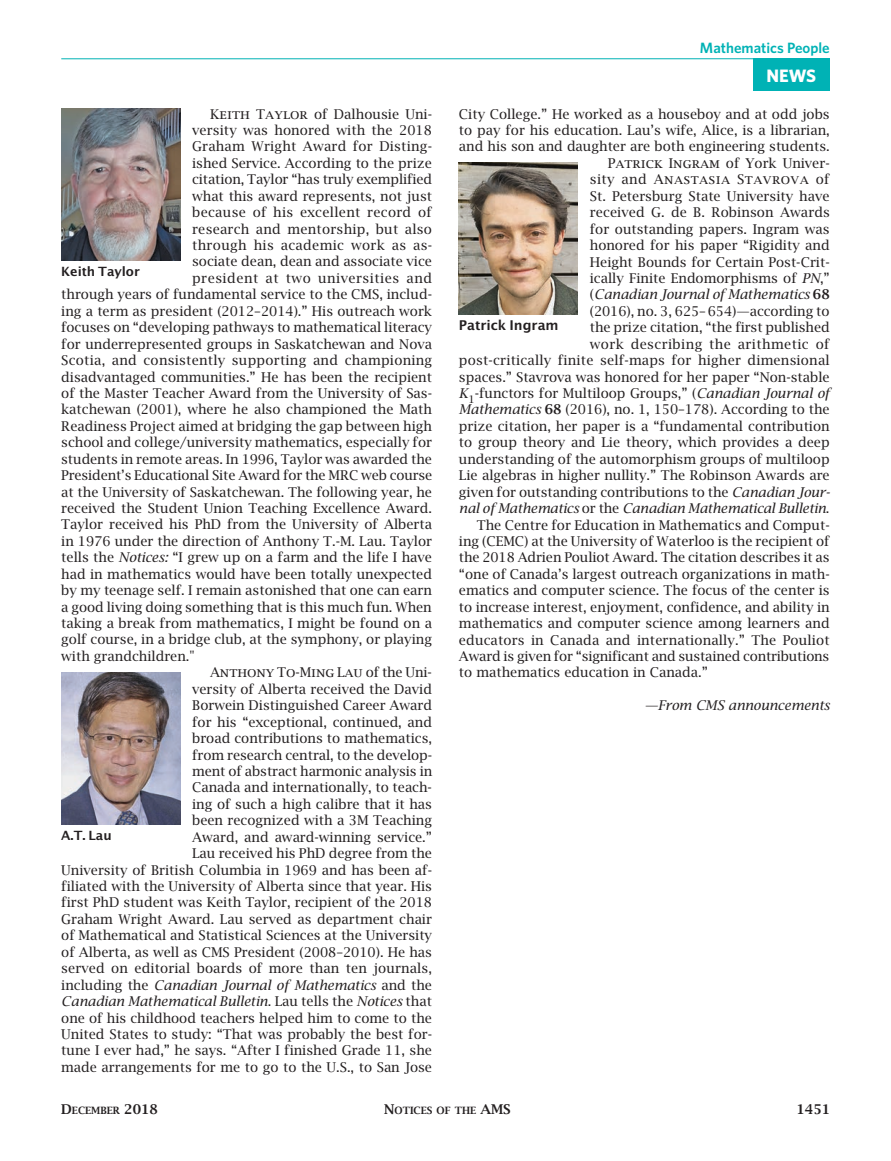
<style>
.page{position:relative;width:891px;height:1161px;background:#fff}
.page>*{position:absolute;margin:0;border:0;box-sizing:border-box;transform-origin:0 0}
.t1{font:700 18px "Whitney";color:#fff}
.t2{font:600 15px "Whitney";color:#00b2b5}
.t3{font:13.5px/16.5px "Lucida Bright";color:#231f20;text-align:justify}
.t4{font:italic 13.5px "Lucida Bright";letter-spacing:-.005em;color:#231f20}
.t5{font:13.5px "Lucida Bright";letter-spacing:.02em;color:#231f20}
.t6{font:13.5px "Lucida Bright";letter-spacing:.025em;color:#231f20}
.t7{font:13.5px/16.5px "Lucida Bright Smallcaps";letter-spacing:.03em;color:#231f20;text-align:right}
.t8{font:13.5px "Lucida Bright";letter-spacing:.03em;color:#231f20}
.t9{font:13.5px "Lucida Bright";letter-spacing:.04em;color:#231f20}
.t10{font:13.5px "Lucida Bright Smallcaps";color:#231f20}
.t11{font:600 13.5px "Lucida Sans";letter-spacing:-.005em;color:#231f20}
.t12{font:600 13.5px "Lucida Bright";color:#231f20}
.t13{font:600 12.75px "Lucida Sans";letter-spacing:-.005em;color:#231f20}
.t14{font:600 10.05px "Lucida Bright Smallcaps";color:#231f20}
.s1{font-family:"Lucida Bright Smallcaps"}
.s2{font-style:italic}
.s3{font-family:"Lucida Bright"}
.s4{font-style:normal}
.s5{font-weight:600;font-style:normal}
.s6{font-weight:600}
.s7{font-size:13.5px}
.s8{font-family:"Lucida Bright";font-size:13.5px}
</style>
<div class="page">
<hr style="left:61px;top:58px;width:769px;height:1px;background:#00b2b5">
<div style="left:753px;top:58px;width:77px;height:33px;background:#00b2b5"></div>
<img style="left:61px;top:108px;width:119px;height:153px">
<img style="left:61px;top:672px;width:119px;height:153px">
<img style="left:459px;top:162px;width:119px;height:153px">
<p class="t3" style="left:210px;top:105px;width:224px"><span class="s1">Keith Taylor</span> of Dalhousie Uni-</p>
<p class="t3" style="left:192px;top:122px;width:241px">versity was honored with the 2018</p>
<p class="t3" style="left:192px;top:138px;width:241px">Graham Wright Award for Disting-</p>
<p class="t3" style="left:192px;top:155px;width:241px">ished Service. According to the prize</p>
<p class="t3" style="left:192px;top:171px;width:242px">citation, Taylor “has truly exemplified</p>
<p class="t3" style="left:192px;top:187px;width:241px">what this award represents, not just</p>
<p class="t6" style="left:192px;top:204px;width:241px">because of his excellent record of</p>
<p class="t5" style="left:192px;top:221px;width:241px">research and mentorship, but also</p>
<p class="t6" style="left:192px;top:237px;width:242px">through his academic work as as-</p>
<p class="t3" style="left:192px;top:253px;width:241px">sociate dean, dean and associate vice</p>
<p class="t9" style="left:192px;top:270px;width:241px">president at two universities and</p>
<p class="t3" style="left:61px;top:286px;width:372px">through years of fundamental service to the CMS, includ-</p>
<p class="t3" style="left:61px;top:302px;width:372px">ing a term as president (2012–2014).” His outreach work</p>
<p class="t3" style="left:61px;top:319px;width:372px">focuses on “developing pathways to mathematical literacy</p>
<p class="t3" style="left:61px;top:335px;width:372px">for underrepresented groups in Saskatchewan and Nova</p>
<p class="t5" style="left:61px;top:352px;width:373px">Scotia, and consistently supporting and championing</p>
<p class="t3" style="left:61px;top:368px;width:372px">disadvantaged communities.” He has been the recipient</p>
<p class="t3" style="left:61px;top:385px;width:372px">of the Master Teacher Award from the University of Sas-</p>
<p class="t3" style="left:61px;top:401px;width:372px">katchewan (2001), where he also championed the Math</p>
<p class="t3" style="left:61px;top:417px;width:372px">Readiness Project aimed at bridging the gap between high</p>
<p class="t3" style="left:61px;top:434px;width:372px">school and college/university mathematics, especially for</p>
<p class="t3" style="left:61px;top:450px;width:372px">students in remote areas. In 1996, Taylor was awarded the</p>
<p class="t3" style="left:61px;top:467px;width:373px">President’s Educational Site Award for the MRC web course</p>
<p class="t3" style="left:61px;top:483px;width:372px">at the University of Saskatchewan. The following year, he</p>
<p class="t3" style="left:61px;top:500px;width:372px">received the Student Union Teaching Excellence Award.</p>
<p class="t3" style="left:61px;top:516px;width:372px">Taylor received his PhD from the University of Alberta</p>
<p class="t3" style="left:61px;top:533px;width:372px">in 1976 under the direction of Anthony T.-M. Lau. Taylor</p>
<p class="t3" style="left:61px;top:549px;width:372px">tells the <span class="s2">Notices:</span> “I grew up on a farm and the life I have</p>
<p class="t3" style="left:61px;top:565px;width:372px">had in mathematics would have been totally unexpected</p>
<p class="t3" style="left:61px;top:582px;width:372px">by my teenage self. I remain astonished that one can earn</p>
<p class="t3" style="left:61px;top:598px;width:372px">a good living doing something that is this much fun. When</p>
<p class="t3" style="left:61px;top:615px;width:372px">taking a break from mathematics, I might be found on a</p>
<p class="t3" style="left:61px;top:631px;width:372px">golf course, in a bridge club, at the symphony, or playing</p>
<p class="t3" style="left:61px;top:648px;width:135px">with grandchildren."</p>
<p class="t10" style="left:210px;top:665px;width:223px">Anthony To-Ming Lau <span class="s3">of the Uni-</span></p>
<p class="t3" style="left:61px;top:680px;width:372px;text-align:right">versity of Alberta received the David<br>Borwein Distinguished Career Award<br>for his “exceptional, continued, and<br>broad contributions to mathematics,<br>from research central, to the develop-<br>ment of abstract harmonic analysis in<br>Canada and internationally, to teach-<br>ing of such a high calibre that it has<br>been recognized with a 3M Teaching<br>Award, and award-winning service.”<br>Lau received his PhD degree from the<br>University of British Columbia in 1969 and has been af&shy;filiated with the University of Alberta since that year. His first PhD student was Keith Taylor, recipient of the 2018<br>Graham Wright Award. Lau served as department chair of Mathematical and Statistical Sciences at the University of Alberta, as well as CMS President (2008–2010). He has served on editorial boards of more than ten journals, including the <span class="s2">Canadian Journal of Mathematics</span> and the <span class="s2">Canadian Mathematical Bulletin</span>. Lau tells the <span class="s2">Notices</span> that one of his childhood teachers helped him to come to the United States to study: “That was probably the best for&shy;tune I ever had,” he says. “After I finished Grade 11, she made arrangements for me to go to the U.S., to San Jose</p>
<p class="t13" style="left:61px;top:263px;width:80px">Keith Taylor</p>
<p class="t13" style="left:61px;top:827px;width:52px">A.T. Lau</p>
<p class="t2" style="left:700px;top:38px;width:131px">Mathematics People</p>
<h1 class="t1" style="left:766px;top:64px;width:51px">NEWS</h1>
<p class="t3" style="left:459px;top:105px;width:372px">City College.” He worked as a houseboy and at odd jobs to pay for his education. Lau’s wife, Alice, is a librarian, and his son and daughter are both engineering students.</p>
<p class="t7" style="left:590px;top:155px;width:241px">Patrick Ingram <span class="s3">of York Univer&shy;sity and</span> Anastasia Stavrova <span class="s3">of</span></p>
<p class="t3" style="left:590px;top:187px;width:241px">St. Petersburg State University have</p>
<p class="t3" style="left:590px;top:204px;width:242px">received G. de B. Robinson Awards</p>
<p class="t3" style="left:590px;top:220px;width:241px">for outstanding papers. Ingram was</p>
<p class="t3" style="left:590px;top:237px;width:241px">honored for his paper “Rigidity and</p>
<p class="t3" style="left:590px;top:253px;width:241px">Height Bounds for Certain Post-Crit-</p>
<p class="t3" style="left:590px;top:270px;width:241px">ically Finite Endomorphisms of <span class="s2">PN</span>,”</p>
<p class="t4" style="left:590px;top:286px;width:241px"><span class="s4">(</span>Canadian Journal of Mathematics <span class="s5">68</span></p>
<p class="t3" style="left:590px;top:302px;width:241px">(2016), no. 3, 625–654)—according to</p>
<p class="t3" style="left:590px;top:319px;width:241px">the prize citation, “the first published</p>
<p class="t8" style="left:590px;top:336px;width:241px">work describing the arithmetic of</p>
<p class="t3" style="left:459px;top:352px;width:372px">post-critically finite self-maps for higher dimensional</p>
<p class="t3" style="left:459px;top:368px;width:372px">spaces.” Stavrova was honored for her paper “Non-stable</p>
<p class="t3" style="left:459px;top:385px;width:372px"><span class="s2">K</span><sub>1</sub>-functors for Multiloop Groups,” (<span class="s2">Canadian Journal of</span></p>
<p class="t3" style="left:459px;top:401px;width:372px"><span class="s2">Mathematics</span> <span class="s6">68</span> (2016), no. 1, 150–178). According to the</p>
<p class="t3" style="left:459px;top:418px;width:372px">prize citation, her paper is a “fundamental contribution</p>
<p class="t3" style="left:459px;top:434px;width:372px">to group theory and Lie theory, which provides a deep</p>
<p class="t3" style="left:459px;top:450px;width:372px">understanding of the automorphism groups of multiloop</p>
<p class="t3" style="left:459px;top:467px;width:372px">Lie algebras in higher nullity.” The Robinson Awards are</p>
<p class="t3" style="left:459px;top:483px;width:373px">given for outstanding contributions to the <span class="s2">Canadian Jour-</span></p>
<p class="t4" style="left:459px;top:500px;width:372px">nal of Mathematics <span class="s4">or the</span> Canadian Mathematical Bulletin<span class="s4">.</span></p>
<p class="t3" style="left:477px;top:516px;width:354px">The Centre for Education in Mathematics and Comput-</p>
<p class="t3" style="left:459px;top:533px;width:372px">ing (CEMC) at the University of Waterloo is the recipient of</p>
<p class="t3" style="left:459px;top:549px;width:372px">the 2018 Adrien Pouliot Award. The citation describes it as</p>
<p class="t3" style="left:459px;top:565px;width:372px">“one of Canada’s largest outreach organizations in math-</p>
<p class="t3" style="left:459px;top:582px;width:372px">ematics and computer science. The focus of the center is</p>
<p class="t3" style="left:459px;top:598px;width:372px">to increase interest, enjoyment, confidence, and ability in</p>
<p class="t3" style="left:459px;top:615px;width:372px">mathematics and computer science among learners and</p>
<p class="t3" style="left:459px;top:631px;width:372px">educators in Canada and internationally.” The Pouliot</p>
<p class="t3" style="left:459px;top:648px;width:372px">Award is given for “significant and sustained contributions</p>
<p class="t3" style="left:459px;top:664px;width:250px">to mathematics education in Canada.”</p>
<p class="t4" style="left:644px;top:697px;width:187px">—From CMS announcements</p>
<p class="t11" style="left:459px;top:317px;width:101px">Patrick Ingram</p>
<p class="t14" style="left:61px;top:1105px;width:98px"><span class="s7">D</span>ECEMBER <span class="s8">2018</span></p>
<p class="t14" style="left:384px;top:1105px;width:128px"><span class="s7">N</span>OTICES OF THE <span class="s7">AMS</span></p>
<p class="t12" style="left:797px;top:1101px;width:35px">1451</p>
</div>
